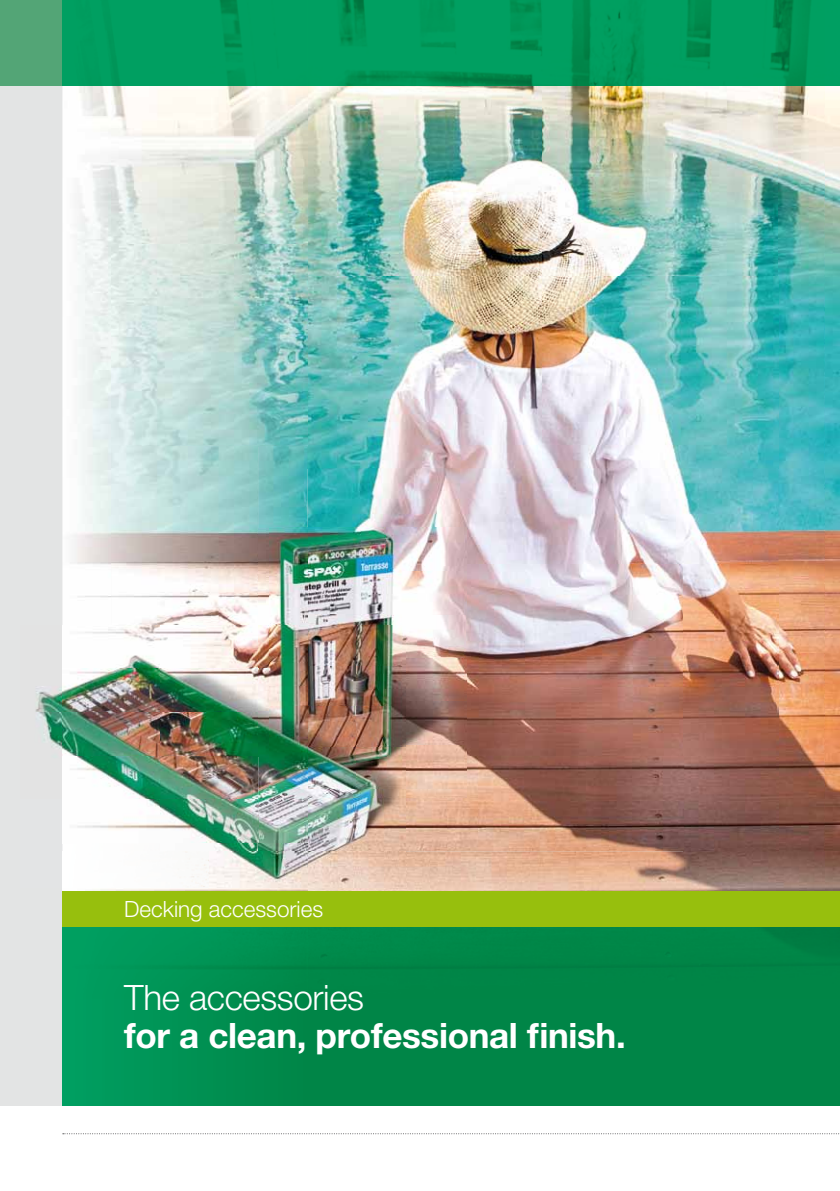
<style>
.page{position:relative;width:840px;height:1191px;background:#fff}
.page>*{position:absolute;margin:0;border:0;box-sizing:border-box;transform-origin:0 0}
.t1{font:700 35px "Helvetica Neue LT Pro";letter-spacing:-.01em;color:#fff}
.t2{font:300 35px "Helvetica Neue LT Pro";letter-spacing:-.01em;color:#fff}
.t3{font:300 22.4px "Helvetica Neue LT Pro";color:#fff}
</style>
<div class="page">
<div style="left:0;top:0;width:839px;height:1105px;background:#e3e4e4"></div>
<img style="left:307px;top:0;width:470px;height:564px">
<img style="left:777px;top:0;width:62px;height:851px">
<img style="left:466px;top:564px;width:217px;height:192px">
<img style="left:683px;top:564px;width:95px;height:287px">
<img style="left:405px;top:756px;width:279px;height:95px">
<img style="left:307px;top:851px;width:532px;height:147px">
<img style="left:62px;top:85px;width:49px;height:540px">
<img style="left:111px;top:86px;width:196px;height:360px">
<img style="left:111px;top:446px;width:147px;height:179px">
<img style="left:258px;top:446px;width:49px;height:82px">
<img style="left:62px;top:851px;width:245px;height:40px">
<svg style="left:63px;top:1133px;width:777px;height:1px"></svg>
<div style="left:0;top:0;width:62px;height:85px;background:#53a576"></div>
<div style="left:62px;top:0;width:245px;height:85px;background:#009f61"></div>
<img style="left:307px;top:85px;width:517px;height:1px">
<svg style="left:824px;top:85px;width:15px;height:1px"></svg>
<img style="left:63px;top:85px;width:244px;height:1px">
<div style="left:307px;top:998px;width:532px;height:107px;background:#008547"></div>
<img style="left:62px;top:927px;width:245px;height:178px">
<div style="left:62px;top:891px;width:777px;height:36px;background:#97bf0d"></div>
<img style="left:258px;top:528px;width:11px;height:97px">
<img style="left:405px;top:658px;width:61px;height:139px">
<img style="left:307px;top:528px;width:159px;height:87px">
<img style="left:307px;top:615px;width:79px;height:10px">
<img style="left:386px;top:615px;width:80px;height:43px">
<img style="left:269px;top:528px;width:38px;height:226px">
<img style="left:35px;top:686px;width:27px;height:62px">
<img style="left:307px;top:625px;width:98px;height:262px">
<img style="left:62px;top:625px;width:207px;height:87px">
<img style="left:62px;top:712px;width:196px;height:131px">
<img style="left:258px;top:754px;width:49px;height:89px">
<div style="left:62px;top:843px;width:98px;height:44px;background:#fdfdfd"></div>
<img style="left:160px;top:843px;width:147px;height:8px">
<img style="left:258px;top:711px;width:11px;height:43px">
<svg style="left:835px;top:0;width:5px;height:7px"></svg>
<p class="t3" style="left:124px;top:895px;width:200px">Decking accessories</p>
<p class="t2" style="left:124px;top:976px;width:241px">The accessories</p>
<p class="t1" style="left:124px;top:1013px;width:503px">for a clean, professional finish.</p>
</div>
